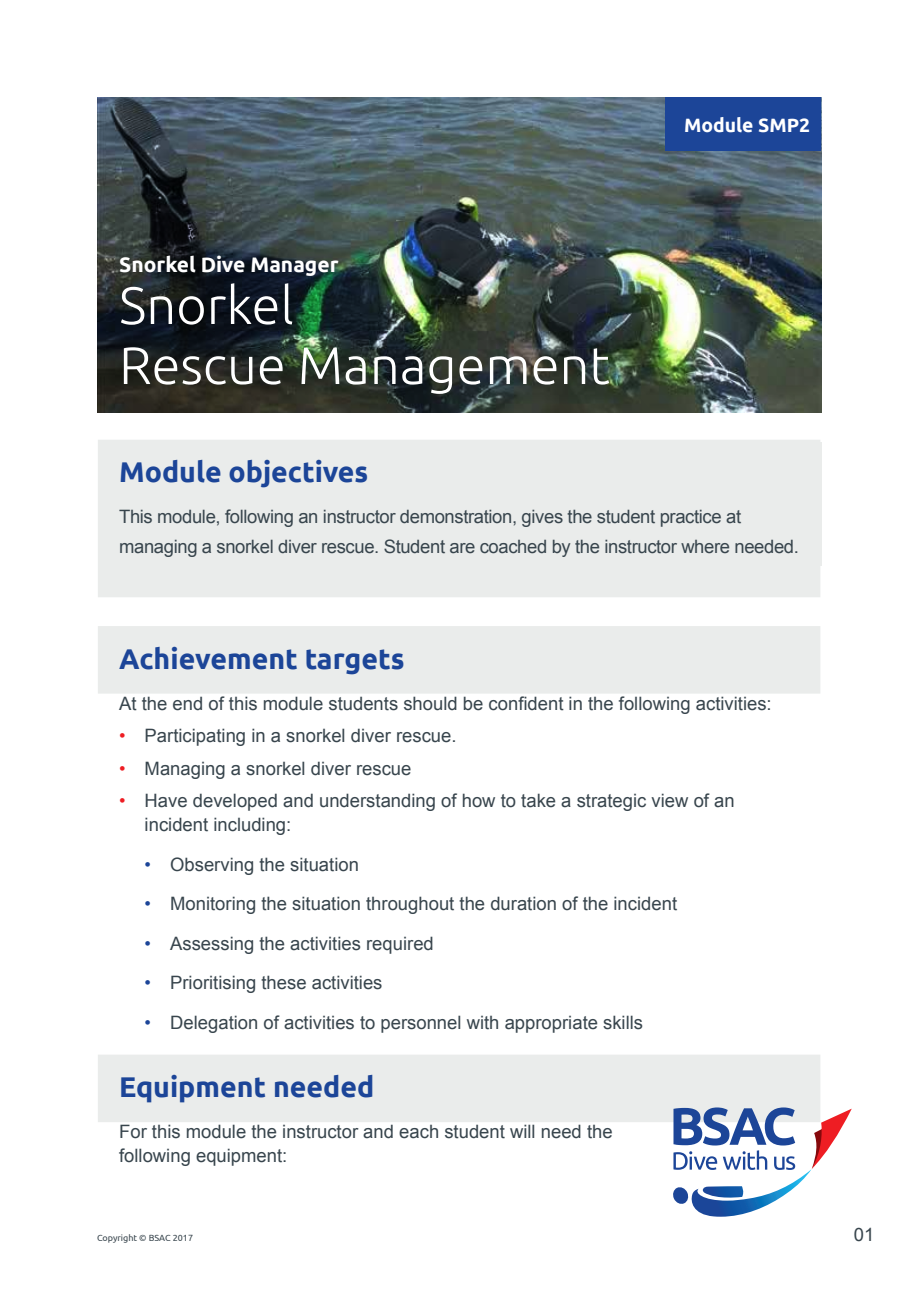
<style>
.page{position:relative;width:919px;height:1289px;background:#fff}
.page>*{position:absolute;margin:0;border:0;box-sizing:border-box;transform-origin:0 0}
.Section_header{font:300 52.5px "Ubuntu";color:#fff}
.Section_subhead_1_li{font:700 28.5px "Ubuntu";color:#1c4598}
.Section_subhead{font:700 28.5px "Ubuntu";color:#1c4598}
.Subhead{font:700 21px "Ubuntu";color:#fff}
.t1{font:700 19.35px "Ubuntu";color:#fff}
.Body_copy{font:18.45px/24px "Arial";color:#38454d}
.Body_copy-2{font:18.45px/30px "Arial";letter-spacing:-.02em;color:#38454d}
.t2{font:9px "Ubuntu";color:#38454d}
.s1{color:#ee1d23}
.s2{color:#1c4598}
</style>
<div class="page">
<hr style="left:98px;top:97px;width:723px;height:1px;background:#d8d9d7">
<img style="left:98px;top:98px;width:723px;height:314px">
<div style="left:98px;top:439px;width:722px;height:158px;background:#eaeceb"></div>
<div style="left:98px;top:626px;width:722px;height:67px;background:#eaeceb"></div>
<div style="left:98px;top:1054px;width:722px;height:68px;background:#eaeceb"></div>
<svg style="left:673px;top:1107px;width:178px;height:109px"></svg>
<div style="left:665px;top:98px;width:156px;height:53px;background:#1c4598"></div>
<p class="Subhead" style="left:119px;top:251px;width:221px">Snorkel Dive Manager</p>
<p class="Section_header" style="left:119px;top:274px;width:176px">Snorkel</p>
<p class="Section_header" style="left:119px;top:334px;width:492px">Rescue Management</p>
<p class="t1" style="left:684px;top:113px;width:128px">Module SMP2</p>
<p class="Section_subhead" style="left:119px;top:455px;width:251px">Module objectives</p>
<p class="Body_copy-2" style="left:119px;top:502px;width:681px">This module, following an instructor demonstration, gives the student practice at managing a snorkel diver rescue. Student are coached by the instructor where needed.</p>
<p class="Section_subhead_1_li" style="left:119px;top:641px;width:287px">Achievement targets</p>
<p class="Body_copy" style="left:119px;top:691px;width:654px">At the end of this module students should be confident in the following activities:</p>
<p class="Body_copy" style="left:119px;top:724px;width:339px"><span class="s1">•</span> Participating in a snorkel diver rescue.</p>
<p class="Body_copy" style="left:119px;top:756px;width:294px"><span class="s1">•</span> Managing a snorkel diver rescue</p>
<p class="Body_copy" style="left:145px;top:789px;width:591px;text-indent:-26px"><span class="s1">•</span> Have developed and understanding of how to take a strategic view of an incident including:</p>
<p class="Body_copy" style="left:145px;top:852px;width:216px"><span class="s2">•</span> Observing the situation</p>
<p class="Body_copy" style="left:145px;top:892px;width:534px"><span class="s2">•</span> Monitoring the situation throughout the duration of the incident</p>
<p class="Body_copy" style="left:145px;top:931px;width:291px"><span class="s2">•</span> Assessing the activities required</p>
<p class="Body_copy" style="left:145px;top:971px;width:239px"><span class="s2">•</span> Prioritising these activities</p>
<p class="Body_copy" style="left:145px;top:1010px;width:500px"><span class="s2">•</span> Delegation of activities to personnel with appropriate skills</p>
<p class="Section_subhead_1_li" style="left:119px;top:1069px;width:257px">Equipment needed</p>
<p class="Body_copy" style="left:119px;top:1119px;width:495px">For this module the instructor and each student will need the following equipment:</p>
<p class="t2" style="left:97px;top:1232px;width:97px">Copyright © BSAC 2017</p>
<p class="Body_copy" style="left:853px;top:1222px;width:22px">01</p>
</div>
